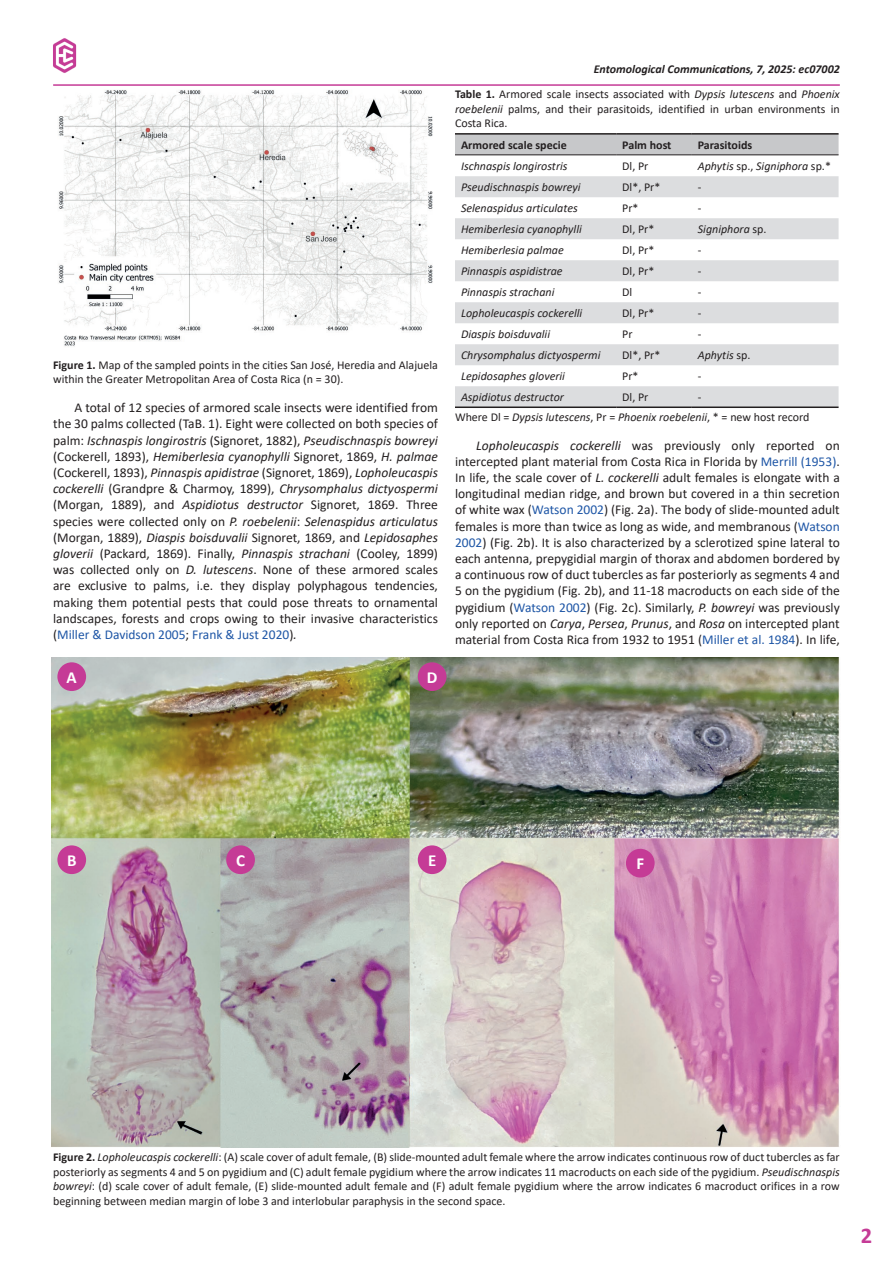
<style>
.page{position:relative;width:893px;height:1263px;background:#fff}
.page>*{position:absolute;margin:0;border:0;box-sizing:border-box;transform-origin:0 0}
.PageNumber{font:700 22.5px "Calibri";color:#c53b96}
.t1{font:700 16.8px "Calibri";color:#fff}
.t2{font:13.5px/16.2px "Calibri";color:#231f20;text-align:justify}
.Legend_Figure{font:12px/14.4px "Calibri";color:#231f20}
.Text_Table{font:italic 12px "Calibri";color:#231f20}
.Legend_Table{font:12px/14.4px "Calibri";color:#231f20;text-align:justify}
.Text_Table-2{font:12px "Calibri";color:#231f20}
.Legend_Figure-2{font:italic 12px "Calibri";color:#231f20}
.t3{font:italic 700 12px "Calibri";color:#231f20}
.Text_Table-3{font:700 12px "Calibri";color:#231f20}
.s1{font-weight:700}
.s2{font-style:italic}
.s3{color:#1e56a6}
.s4{font-style:normal}
</style>
<div class="page">
<hr style="left:53px;top:84px;width:787px;height:2px;background:#c53b96">
<img style="left:53px;top:38px;width:24px;height:35px">
<img style="left:58px;top:90px;width:375px;height:257px">
<div style="left:455px;top:135px;width:384px;height:19px;background:#c7c8ca"></div>
<svg style="left:455px;top:176px;width:384px;height:230px;fill:#dcdddf"></svg>
<hr style="left:455px;top:133px;width:161px;height:2px;background:#231f20">
<hr style="left:616px;top:133px;width:76px;height:2px;background:#231f20">
<hr style="left:692px;top:133px;width:147px;height:2px;background:#231f20">
<hr style="left:455px;top:406px;width:161px;height:2px;background:#231f20">
<hr style="left:616px;top:406px;width:76px;height:2px;background:#231f20">
<hr style="left:692px;top:406px;width:147px;height:2px;background:#231f20">
<hr style="left:455px;top:154px;width:161px;height:1px;background:#231f20">
<hr style="left:616px;top:154px;width:76px;height:1px;background:#231f20">
<hr style="left:692px;top:154px;width:147px;height:1px;background:#231f20">
<img style="left:51px;top:657px;width:789px;height:490px">
<div style="left:57px;top:662px;width:29px;height:29px;background:#c53b96;border-radius:50%"></div>
<div style="left:418px;top:662px;width:28px;height:29px;background:#c53b96;border-radius:50%"></div>
<div style="left:57px;top:845px;width:29px;height:29px;background:#c53b96;border-radius:50%"></div>
<div style="left:226px;top:845px;width:29px;height:29px;background:#c53b96;border-radius:50%"></div>
<div style="left:626px;top:849px;width:29px;height:28px;background:#c53b96;border-radius:50%"></div>
<div style="left:418px;top:845px;width:28px;height:29px;background:#c53b96;border-radius:50%"></div>
<p class="Legend_Figure" style="left:53px;top:357px;width:386px"><span class="s1">Figure 1.</span> Map of the sampled points in the cities San José, Heredia and Alajuela within the Greater Metropolitan Area of Costa Rica (n = 30).</p>
<p class="t2" style="left:53px;top:399px;width:386px;text-indent:21px">A total of 12 species of armored scale insects were identified from the 30 palms collected (TaB. 1). Eight were collected on both species of palm: <span class="s2">Ischnaspis longirostris</span> (Signoret, 1882), <span class="s2">Pseudischnaspis bowreyi </span>(Cockerell, 1893), <span class="s2">Hemiberlesia cyanophylli</span> Signoret, 1869, <span class="s2">H. palmae </span>(Cockerell, 1893), <span class="s2">Pinnaspis apidistrae</span> (Signoret, 1869), <span class="s2">Lopholeucaspis cockerelli</span> (Grandpre &amp; Charmoy, 1899), <span class="s2">Chrysomphalus dictyospermi </span>(Morgan, 1889), and <span class="s2">Aspidiotus destructor</span> Signoret, 1869. Three species were collected only on <span class="s2">P. roebelenii</span>: <span class="s2">Selenaspidus articulatus </span>(Morgan, 1889), <span class="s2">Diaspis boisduvalii</span> Signoret, 1869, and <span class="s2">Lepidosaphes gloverii</span> (Packard, 1869). Finally, <span class="s2">Pinnaspis strachani</span> (Cooley, 1899) was collected only on <span class="s2">D. lutescens</span>. None of these armored scales are exclusive to palms, i.e. they display polyphagous tendencies, making them potential pests that could pose threats to ornamental landscapes, forests and crops owing to their invasive characteristics (<span class="s3">Miller &amp; Davidson 2005</span>; <span class="s3">Frank &amp; Just 2020</span>)<span class="s2">.</span></p>
<p class="t1" style="left:67px;top:665px;width:12px">A</p>
<p class="t1" style="left:427px;top:665px;width:12px">D</p>
<p class="t3" style="left:594px;top:60px;width:248px">Entomological Communications, 7, 2025: ec07002</p>
<p class="Legend_Table" style="left:455px;top:87px;width:386px"><span class="s1">Table 1.</span> Armored scale insects associated with <span class="s2">Dypsis lutescens</span> and <span class="s2">Phoenix roebelenii</span> palms, and their parasitoids, identified in urban environments in Costa Rica.</p>
<p class="Text_Table-3" style="left:461px;top:136px;width:107px">Armored scale specie</p>
<p class="Text_Table-3" style="left:622px;top:136px;width:51px">Palm host</p>
<p class="Text_Table-3" style="left:698px;top:136px;width:56px">Parasitoids</p>
<p class="Text_Table" style="left:461px;top:158px;width:108px">Ischnaspis longirostris</p>
<p class="Text_Table-2" style="left:622px;top:158px;width:28px">Dl, Pr</p>
<p class="Text_Table" style="left:698px;top:158px;width:135px">Aphytis <span class="s4">sp.,</span> Signiphora <span class="s4">sp.*</span></p>
<p class="Text_Table" style="left:461px;top:179px;width:121px">Pseudischnaspis bowreyi</p>
<p class="Text_Table-2" style="left:622px;top:179px;width:40px">Dl*, Pr*</p>
<p class="Text_Table-2" style="left:698px;top:179px;width:5px">-</p>
<p class="Text_Table" style="left:461px;top:200px;width:118px">Selenaspidus articulates</p>
<p class="Text_Table-2" style="left:622px;top:200px;width:18px">Pr*</p>
<p class="Text_Table-2" style="left:698px;top:200px;width:5px">-</p>
<p class="Text_Table" style="left:461px;top:221px;width:122px">Hemiberlesia cyanophylli</p>
<p class="Text_Table-2" style="left:622px;top:221px;width:34px">Dl, Pr*</p>
<p class="Text_Table" style="left:698px;top:221px;width:70px">Signiphora <span class="s4">sp.</span></p>
<p class="Text_Table" style="left:461px;top:242px;width:104px">Hemiberlesia palmae</p>
<p class="Text_Table-2" style="left:622px;top:242px;width:34px">Dl, Pr*</p>
<p class="Text_Table-2" style="left:698px;top:242px;width:5px">-</p>
<p class="Text_Table" style="left:461px;top:263px;width:103px">Pinnaspis aspidistrae</p>
<p class="Text_Table-2" style="left:622px;top:263px;width:34px">Dl, Pr*</p>
<p class="Text_Table-2" style="left:698px;top:263px;width:5px">-</p>
<p class="Text_Table" style="left:461px;top:284px;width:95px">Pinnaspis strachani</p>
<p class="Text_Table-2" style="left:622px;top:284px;width:12px">Dl</p>
<p class="Text_Table-2" style="left:698px;top:284px;width:5px">-</p>
<p class="Text_Table" style="left:461px;top:305px;width:123px">Lopholeucaspis cockerelli</p>
<p class="Text_Table-2" style="left:622px;top:305px;width:34px">Dl, Pr*</p>
<p class="Text_Table-2" style="left:698px;top:305px;width:5px">-</p>
<p class="Text_Table" style="left:461px;top:326px;width:91px">Diaspis boisduvalii</p>
<p class="Text_Table-2" style="left:622px;top:326px;width:12px">Pr</p>
<p class="Text_Table-2" style="left:698px;top:326px;width:5px">-</p>
<p class="Text_Table" style="left:461px;top:347px;width:141px">Chrysomphalus dictyospermi</p>
<p class="Text_Table-2" style="left:622px;top:347px;width:40px">Dl*, Pr*</p>
<p class="Text_Table" style="left:698px;top:347px;width:54px">Aphytis <span class="s4">sp.</span></p>
<p class="Text_Table" style="left:461px;top:368px;width:106px">Lepidosaphes gloverii</p>
<p class="Text_Table-2" style="left:622px;top:368px;width:18px">Pr*</p>
<p class="Text_Table-2" style="left:698px;top:368px;width:5px">-</p>
<p class="Text_Table" style="left:461px;top:389px;width:105px">Aspidiotus destructor</p>
<p class="Text_Table-2" style="left:622px;top:389px;width:28px">Dl, Pr</p>
<p class="Text_Table-2" style="left:698px;top:389px;width:5px">-</p>
<p class="Legend_Figure-2" style="left:455px;top:408px;width:356px"><span class="s4">Where Dl =</span> Dypsis lutescens<span class="s4">, Pr =</span> Phoenix roebelenii<span class="s4">, * = new host record</span></p>
<p class="t2" style="left:455px;top:437px;width:386px;text-indent:21px"><span class="s2">Lopholeucaspis cockerelli</span> was previously only reported on intercepted plant material from Costa Rica in Florida by <span class="s3">Merrill (1953)</span>.<br>In life, the scale cover of <span class="s2">L. cockerelli</span> adult females is elongate with a longitudinal median ridge, and brown but covered in a thin secretion of white wax (<span class="s3">Watson 2002</span>) (Fig. 2a). The body of slide-mounted adult females is more than twice as long as wide, and membranous (<span class="s3">Watson 2002</span>) (Fig. 2b). It is also characterized by a sclerotized spine lateral to each antenna, prepygidial margin of thorax and abdomen bordered by a continuous row of duct tubercles as far posteriorly as segments 4 and 5 on the pygidium (Fig. 2b), and 11-18 macroducts on each side of the pygidium (<span class="s3">Watson 2002</span>) (Fig. 2c). Similarly, <span class="s2">P. bowreyi</span> was previously only reported on <span class="s2">Carya</span>, <span class="s2">Persea</span>, <span class="s2">Prunus</span>, and <span class="s2">Rosa</span> on intercepted plant material from Costa Rica from 1932 to 1951 (<span class="s3">Miller et al. 1984</span>). In life,</p>
<p class="t1" style="left:67px;top:849px;width:11px">B</p>
<p class="t1" style="left:236px;top:849px;width:10px">C</p>
<p class="t1" style="left:428px;top:849px;width:10px">E</p>
<p class="t1" style="left:636px;top:852px;width:9px">F</p>
<p class="Legend_Figure" style="left:53px;top:1150px;width:788px;text-align:justify"><span class="s1">Figure 2.</span> <span class="s2">Lopholeucaspis cockerelli</span>: (A) scale cover of adult female, (B) slide-mounted adult female where the arrow indicates continuous row of duct tubercles as far posteriorly as segments 4 and 5 on pygidium and (C) adult female pygidium where the arrow indicates 11 macroducts on each side of the pygidium. <span class="s2">Pseudischnaspis bowreyi</span>: (d) scale cover of adult female, (E) slide-mounted adult female and (F) adult female pygidium where the arrow indicates 6 macroduct orifices in a row beginning between median margin of lobe 3 and interlobular paraphysis in the second space.</p>
<p class="PageNumber" style="left:861px;top:1219px;width:13px">2</p>
</div>
